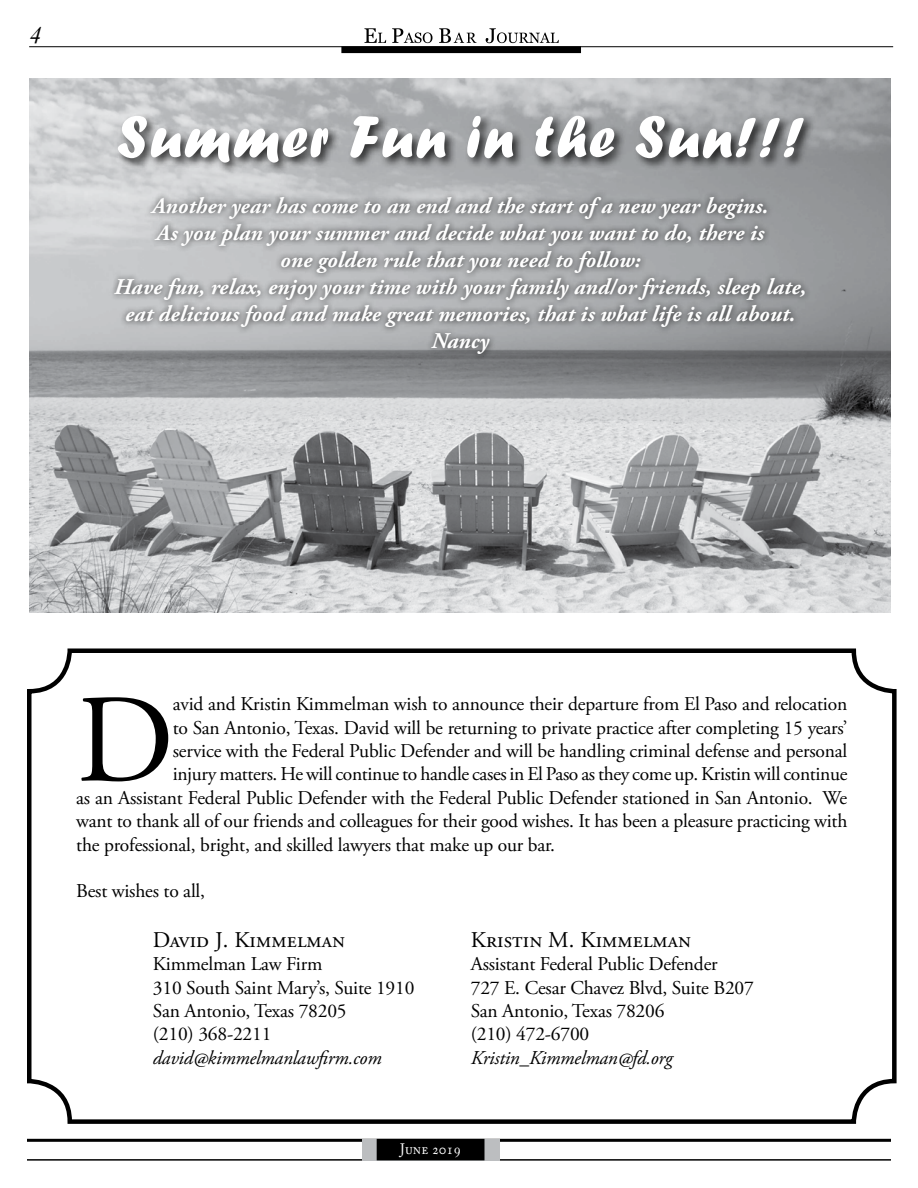
<style>
.page{position:relative;width:918px;height:1188px;background:#fff}
.page>*{position:absolute;margin:0;border:0;box-sizing:border-box;transform-origin:0 0}
.t1{font:125.4px "Adobe Garamond Pro";color:#000}
.t2{font:61.5px "Forte";letter-spacing:.025em;color:#fff}
.t3{font:italic 24px "Times New Roman";color:#000}
.t4{font:italic 700 22.5px/27px "Adobe Garamond Pro";letter-spacing:.005em;color:#fff;text-align:center}
.t5{font:22.5px "Adobe Garamond Pro";letter-spacing:.005em;color:#000}
.t6{font:19.5px/23.4px "Adobe Garamond Pro";letter-spacing:-.01em;color:#000}
.t7{font:19.5px "Adobe Garamond Pro";letter-spacing:-.04em;color:#000}
.t8{font:19.5px "Adobe Garamond Pro";letter-spacing:-.03em;color:#000}
.t9{font:italic 19.5px "Adobe Garamond Pro";letter-spacing:-.01em;color:#000}
.t10{font:15px "Adobe Caslon Pro";letter-spacing:.01em;color:#fff;scale:.94 1}
</style>
<div class="page">
<hr style="left:27px;top:1159px;width:864px;height:2px;background:#000">
<hr style="left:27px;top:1139px;width:864px;height:3px;background:#000">
<div style="left:362px;top:1139px;width:138px;height:21px;background:#bcbec0"></div>
<div style="left:377px;top:1140px;width:107px;height:20px;background:#000"></div>
<div style="left:377px;top:1139px;width:107px;height:21px;border:2px solid #000"></div>
<hr style="left:29px;top:46px;width:864px;height:1px;background:#000">
<div style="left:342px;top:47px;width:238px;height:5px;background:#000"></div>
<div style="left:341px;top:46px;width:240px;height:7px;border:2px solid #000"></div>
<svg style="left:364px;top:28px;width:195px;height:15px"></svg>
<div style="left:27px;top:648px;width:870px;height:476px;border:4px solid #000;border-radius:40px"></div>
<img style="left:30px;top:78px;width:861px;height:535px">
<div style="left:114px;top:112px;width:702px;height:62px;background:#000;opacity:.75"></div>
<div style="left:108px;top:190px;width:703px;height:171px;background:#000;opacity:.75"></div>
<p class="t3" style="left:29px;top:19px;width:13px">4</p>
<h2 class="t2" style="left:116px;top:101px;width:690px">Summer Fun in the Sun!!!</h2>
<p class="t4" style="left:114px;top:193px;width:694px">Another year has come to an end and the start of a new year begins.<br>As you plan your summer and decide what you want to do, there is<br>one golden rule that you need to follow:<br>Have fun, relax, enjoy your time with your family and/or friends, sleep late, eat delicious food and make great memories, that is what life is all about.<br>Nancy</p>
<h1 class="t1" style="left:76px;top:665px;width:99px">D</h1>
<p class="t6" style="left:173px;top:693px;width:676px">avid and Kristin Kimmelman wish to announce their departure from El Paso and relocation</p>
<p class="t6" style="left:173px;top:716px;width:676px">to San Antonio, Texas. David will be returning to private practice after completing 15 years’</p>
<p class="t8" style="left:173px;top:739px;width:676px">service with the Federal Public Defender and will be handling criminal defense and personal</p>
<p class="t6" style="left:173px;top:763px;width:676px">injury matters. He will continue to handle cases in El Paso as they come up. Kristin will continue</p>
<p class="t7" style="left:76px;top:786px;width:773px">as an Assistant Federal Public Defender with the Federal Public Defender stationed in San Antonio. We</p>
<p class="t6" style="left:76px;top:810px;width:773px">want to thank all of our friends and colleagues for their good wishes. It has been a pleasure practicing with</p>
<p class="t6" style="left:76px;top:833px;width:480px">the professional, bright, and skilled lawyers that make up our bar.</p>
<p class="t6" style="left:76px;top:880px;width:130px">Best wishes to all,</p>
<p class="t5" style="left:153px;top:926px;width:194px">David J. Kimmelman</p>
<p class="t6" style="left:153px;top:953px;width:263px">Kimmelman Law Firm<br>310 South Saint Mary’s, Suite 1910<br>San Antonio, Texas 78205<br>(210) 368-2211</p>
<p class="t9" style="left:153px;top:1046px;width:230px">david@kimmelmanlawfirm.com</p>
<p class="t5" style="left:471px;top:926px;width:222px">Kristin M. Kimmelman</p>
<p class="t6" style="left:471px;top:953px;width:285px">Assistant Federal Public Defender<br>727 E. Cesar Chavez Blvd, Suite B207<br>San Antonio, Texas 78206<br>(210) 472-6700</p>
<p class="t9" style="left:471px;top:1046px;width:203px">Kristin_Kimmelman@fd.org</p>
<p class="t10" style="left:400px;top:1140px;width:66px">June 2019</p>
</div>
